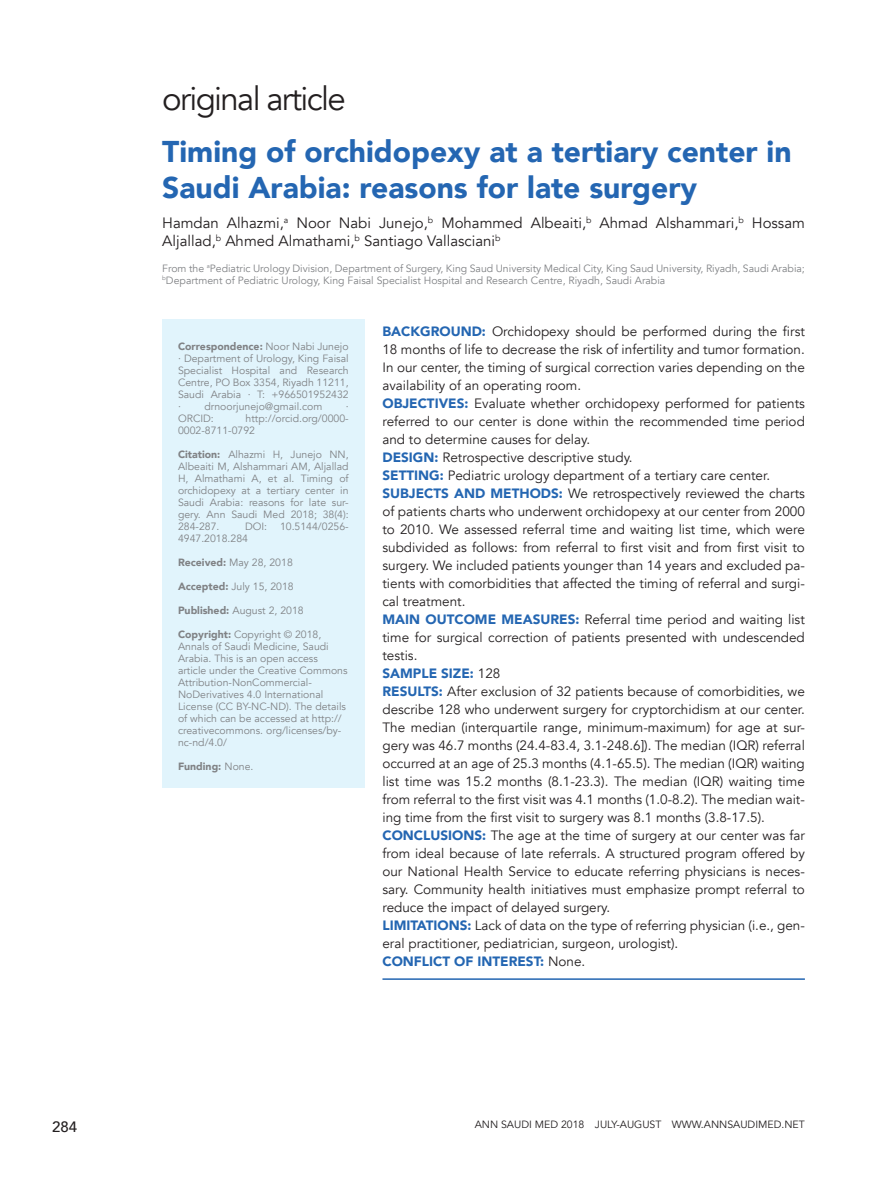
<style>
.page{position:relative;width:893px;height:1191px;background:#fff}
.page>*{position:absolute;margin:0;border:0;box-sizing:border-box;transform-origin:0 0}
.t1{font:33px "Avenir";letter-spacing:-.05em;color:#231f20}
.main_title__reina{font:900 30px/36px "Avenir";color:#2466b2}
.body_after_sub{font:15px/18px "Avenir";color:#231f20}
.t2{font:500 15px "Avenir";color:#231f20}
.abstract{font:13.5px/18px "Avenir";color:#231f20;text-align:justify}
.abstract-2{font:900 13.5px "Avenir";color:#2466b2}
.body_after_sub-2{font:10.5px/12px "Avenir";color:#808285}
.t3{font:10.5px "Avenir";color:#231f20}
.body_after_sub-3{font:900 10.5px "Avenir";color:#808285}
.s1{font-weight:900}
.s2{font-weight:400}
.s3{font-weight:900;color:#2466b2}
.s4{font-weight:400;color:#231f20}
</style>
<div class="page">
<div style="left:162px;top:319px;width:202px;height:469px;background:#e1f4fc"></div>
<hr style="left:382px;top:978px;width:423px;height:1px;background:#2466b2">
<h1 class="t1" style="left:162px;top:78px;width:185px">original article</h1>
<p class="main_title__reina" style="left:162px;top:133px;width:631px">Timing of orchidopexy at a tertiary center in<br>Saudi Arabia: reasons for late surgery</p>
<p class="body_after_sub" style="left:162px;top:214px;width:644px">Hamdan Alhazmi,<sup>a</sup> Noor Nabi Junejo,<sup>b</sup> Mohammed Albeaiti,<sup>b</sup> Ahmad Alshammari,<sup>b</sup> Hossam<br>Aljallad,<sup>b</sup> Ahmed Almathami,<sup>b</sup> Santiago Vallasciani<sup>b</sup></p>
<p class="body_after_sub-2" style="left:162px;top:262px;width:644px">From the <sup>a</sup>Pediatric Urology Division, Department of Surgery, King Saud University Medical City, King Saud University, Riyadh, Saudi Arabia; <sup>b</sup>Department of Pediatric Urology, King Faisal Specialist Hospital and Research Centre, Riyadh, Saudi Arabia</p>
<p class="body_after_sub-2" style="left:178px;top:340px;width:172px;text-align:justify"><span class="s1">Correspondence:</span> Noor Nabi Junejo ∙ Department of Urology, King Faisal Specialist Hospital and Research Centre, PO Box 3354, Riyadh 11211, Saudi Arabia ∙ T: +966501952432 ∙</p>
<p class="body_after_sub-2" style="left:204px;top:400px;width:120px">drnoorjunejo@gmail.com</p>
<p class="body_after_sub-2" style="left:346px;top:400px;width:4px">∙</p>
<p class="body_after_sub-2" style="left:178px;top:412px;width:37px">ORCID:</p>
<p class="body_after_sub-2" style="left:178px;top:412px;width:172px;text-indent:68px">http://orcid.org/0000-<br>0002-8711-0792</p>
<p class="body_after_sub-2" style="left:178px;top:448px;width:172px;text-align:justify"><span class="s1">Citation:</span> Alhazmi H, Junejo NN, Albeaiti M, Alshammari AM, Aljallad H, Almathami A, et al. Timing of orchidopexy at a tertiary center in Saudi Arabia: reasons for late sur&shy;gery. Ann Saudi Med 2018; 38(4):<br>284-287.</p>
<p class="body_after_sub-2" style="left:178px;top:520px;width:172px;text-indent:67px">DOI: 10.5144/0256-<br>4947.2018.284</p>
<p class="body_after_sub-2" style="left:178px;top:556px;width:116px"><span class="s1">Received:</span> May 28, 2018</p>
<p class="body_after_sub-2" style="left:178px;top:580px;width:117px"><span class="s1">Accepted:</span> July 15, 2018</p>
<p class="body_after_sub-2" style="left:178px;top:604px;width:127px"><span class="s1">Published:</span> August 2, 2018</p>
<p class="body_after_sub-2" style="left:178px;top:628px;width:171px"><span class="s1">Copyright:</span> Copyright © 2018,<br>Annals of Saudi Medicine, Saudi<br>Arabia. This is an open access article under the Creative Commons<br>Attribution-NonCommercial-<br>NoDerivatives 4.0 International<br>License (CC BY-NC-ND). The details of which can be accessed at http:// creativecommons. org/licenses/by&shy;nc-nd/4.0/</p>
<p class="body_after_sub-3" style="left:178px;top:757px;width:77px">Funding: <span class="s2">None.</span></p>
<p class="abstract" style="left:382px;top:323px;width:424px"><span class="s3">BACKGROUND:</span> Orchidopexy should be performed during the first 18 months of life to decrease the risk of infertility and tumor formation.<br>In our center, the timing of surgical correction varies depending on the availability of an operating room.</p>
<p class="abstract" style="left:382px;top:395px;width:424px"><span class="s3">OBJECTIVES:</span> Evaluate whether orchidopexy performed for patients referred to our center is done within the recommended time period and to determine causes for delay.</p>
<p class="abstract" style="left:382px;top:449px;width:252px"><span class="s3">DESIGN:</span> Retrospective descriptive study.</p>
<p class="abstract" style="left:382px;top:467px;width:389px"><span class="s3">SETTING:</span> Pediatric urology department of a tertiary care center.</p>
<p class="abstract" style="left:382px;top:485px;width:424px"><span class="s3">SUBJECTS AND METHODS:</span> We retrospectively reviewed the charts of patients charts who underwent orchidopexy at our center from 2000 to 2010. We assessed referral time and waiting list time, which were subdivided as follows: from referral to first visit and from first visit to surgery. We included patients younger than 14 years and excluded pa&shy;tients with comorbidities that affected the timing of referral and surgi&shy;cal treatment.</p>
<p class="abstract" style="left:382px;top:611px;width:424px"><span class="s3">MAIN OUTCOME MEASURES:</span> Referral time period and waiting list time for surgical correction of patients presented with undescended testis.</p>
<p class="abstract-2" style="left:382px;top:662px;width:120px">SAMPLE SIZE: <span class="s4">128</span></p>
<p class="abstract" style="left:382px;top:683px;width:424px"><span class="s3">RESULTS:</span> After exclusion of 32 patients because of comorbidities, we describe 128 who underwent surgery for cryptorchidism at our center.<br>The median (interquartile range, minimum-maximum) for age at sur&shy;gery was 46.7 months (24.4-83.4, 3.1-248.6]). The median (IQR) referral occurred at an age of 25.3 months (4.1-65.5). The median (IQR) waiting list time was 15.2 months (8.1-23.3). The median (IQR) waiting time from referral to the first visit was 4.1 months (1.0-8.2). The median wait&shy;ing time from the first visit to surgery was 8.1 months (3.8-17.5).</p>
<p class="abstract" style="left:382px;top:827px;width:424px"><span class="s3">CONCLUSIONS:</span> The age at the time of surgery at our center was far from ideal because of late referrals. A structured program offered by our National Health Service to educate referring physicians is neces&shy;sary. Community health initiatives must emphasize prompt referral to reduce the impact of delayed surgery.</p>
<p class="abstract" style="left:382px;top:917px;width:424px"><span class="s3">LIMITATIONS:</span> Lack of data on the type of referring physician (i.e., gen&shy;eral practitioner, pediatrician, surgeon, urologist).</p>
<p class="abstract-2" style="left:382px;top:950px;width:204px">CONFLICT OF INTEREST: <span class="s4">None.</span></p>
<p class="t2" style="left:52px;top:1113px;width:27px">284</p>
<p class="t3" style="left:475px;top:1118px;width:332px">ANN SAUDI MED 2018 JULY-AUGUST WWW.ANNSAUDIMED.NET</p>
</div>
